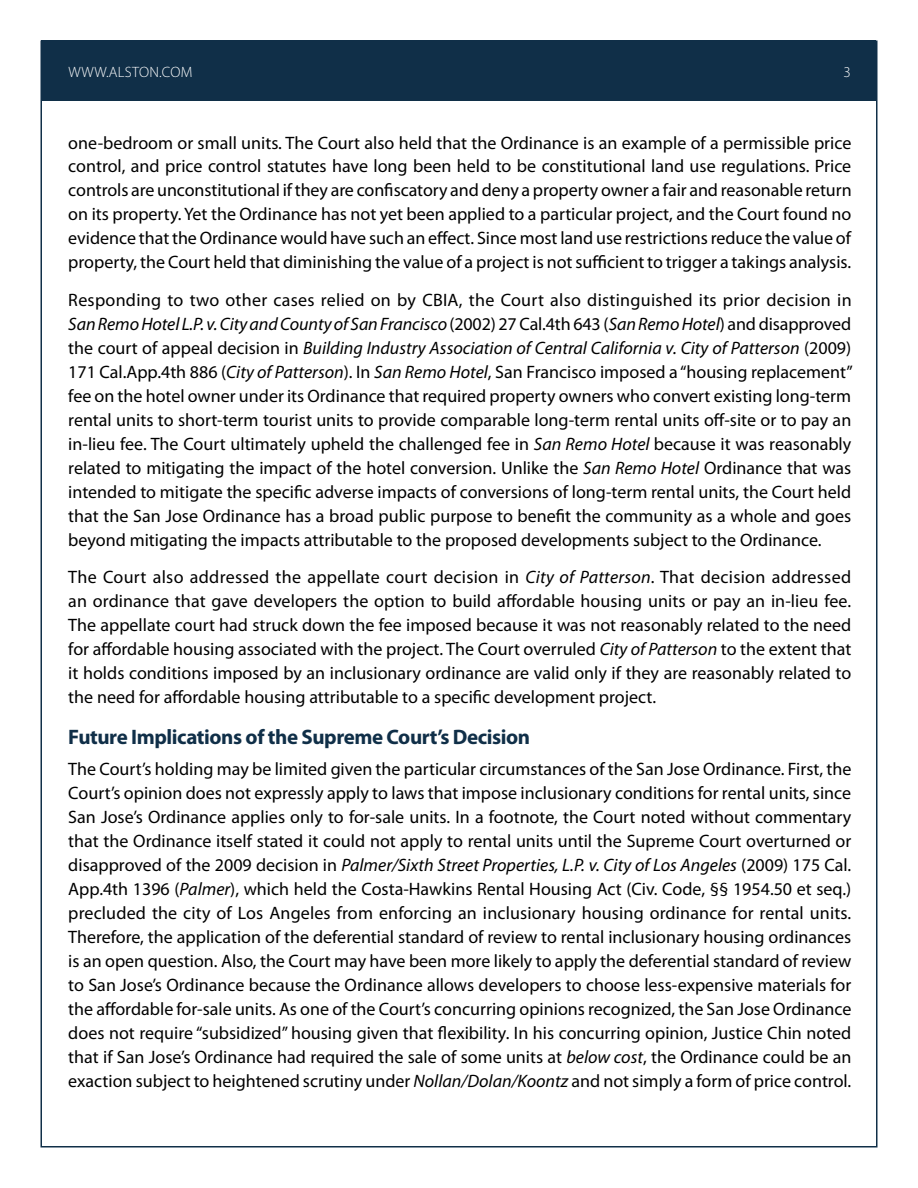
<style>
.page{position:relative;width:918px;height:1188px;background:#fff}
.page>*{position:absolute;margin:0;border:0;box-sizing:border-box;transform-origin:0 0}
.t1{font:700 21px "Myriad Pro";letter-spacing:-.02em;color:#102f48}
.t2{font:18px/24px "Myriad Pro";color:#000;text-align:justify}
.t3{font:300 15px "Myriad Pro";letter-spacing:.02em;color:#fff}
.s1{font-style:italic}
</style>
<div class="page">
<div style="left:42px;top:40px;width:834px;height:61px;background:#102f48"></div>
<p class="t3" style="left:68px;top:63px;width:126px">WWW.ALSTON.COM</p>
<p class="t3" style="left:843px;top:63px;width:9px">3</p>
<p class="t2" style="left:68px;top:130px;width:785px">one-bedroom or small units. The Court also held that the Ordinance is an example of a permissible price control, and price control statutes have long been held to be constitutional land use regulations. Price controls are unconstitutional if they are confiscatory and deny a property owner a fair and reasonable return on its property. Yet the Ordinance has not yet been applied to a particular project, and the Court found no evidence that the Ordinance would have such an effect. Since most land use restrictions reduce the value of property, the Court held that diminishing the value of a project is not sufficient to trigger a takings analysis.</p>
<p class="t2" style="left:68px;top:288px;width:786px">Responding to two other cases relied on by CBIA, the Court also distinguished its prior decision in <span class="s1">San Remo Hotel L.P. v. City and County of San Francisco</span> (2002) 27 Cal.4th 643 (<span class="s1">San Remo Hotel</span>) and disapproved the court of appeal decision in <span class="s1">Building Industry Association of Central California v. City of Patterson</span> (2009)<br>171 Cal.App.4th 886 (<span class="s1">City of Patterson</span>). In <span class="s1">San Remo Hotel</span>, San Francisco imposed a “housing replacement” fee on the hotel owner under its Ordinance that required property owners who convert existing long-term rental units to short-term tourist units to provide comparable long-term rental units off-site or to pay an in-lieu fee. The Court ultimately upheld the challenged fee in <span class="s1">San Remo Hotel</span> because it was reasonably related to mitigating the impact of the hotel conversion. Unlike the <span class="s1">San Remo Hotel</span> Ordinance that was intended to mitigate the specific adverse impacts of conversions of long-term rental units, the Court held that the San Jose Ordinance has a broad public purpose to benefit the community as a whole and goes beyond mitigating the impacts attributable to the proposed developments subject to the Ordinance.</p>
<p class="t2" style="left:68px;top:565px;width:785px">The Court also addressed the appellate court decision in <span class="s1">City of Patterson</span>. That decision addressed an ordinance that gave developers the option to build affordable housing units or pay an in-lieu fee.<br>The appellate court had struck down the fee imposed because it was not reasonably related to the need for affordable housing associated with the project. The Court overruled <span class="s1">City of Patterson</span> to the extent that it holds conditions imposed by an inclusionary ordinance are valid only if they are reasonably related to the need for affordable housing attributable to a specific development project.</p>
<p class="t1" style="left:68px;top:723px;width:463px">Future Implications of the Supreme Court’s Decision</p>
<p class="t2" style="left:68px;top:756px;width:785px">The Court’s holding may be limited given the particular circumstances of the San Jose Ordinance. First, the Court’s opinion does not expressly apply to laws that impose inclusionary conditions for rental units, since San Jose’s Ordinance applies only to for-sale units. In a footnote, the Court noted without commentary that the Ordinance itself stated it could not apply to rental units until the Supreme Court overturned or disapproved of the 2009 decision in <span class="s1">Palmer/Sixth Street Properties, L.P. v. City of Los Angeles</span> (2009) 175 Cal.<br>App.4th 1396 (<span class="s1">Palmer</span>), which held the Costa-Hawkins Rental Housing Act (Civ. Code, §§ 1954.50 et seq.) precluded the city of Los Angeles from enforcing an inclusionary housing ordinance for rental units.<br>Therefore, the application of the deferential standard of review to rental inclusionary housing ordinances is an open question. Also, the Court may have been more likely to apply the deferential standard of review to San Jose’s Ordinance because the Ordinance allows developers to choose less-expensive materials for the affordable for-sale units. As one of the Court’s concurring opinions recognized, the San Jose Ordinance does not require “subsidized” housing given that flexibility. In his concurring opinion, Justice Chin noted that if San Jose’s Ordinance had required the sale of some units at <span class="s1">below cost</span>, the Ordinance could be an exaction subject to heightened scrutiny under <span class="s1">Nollan/Dolan/Koontz</span> and not simply a form of price control.</p>
</div>
